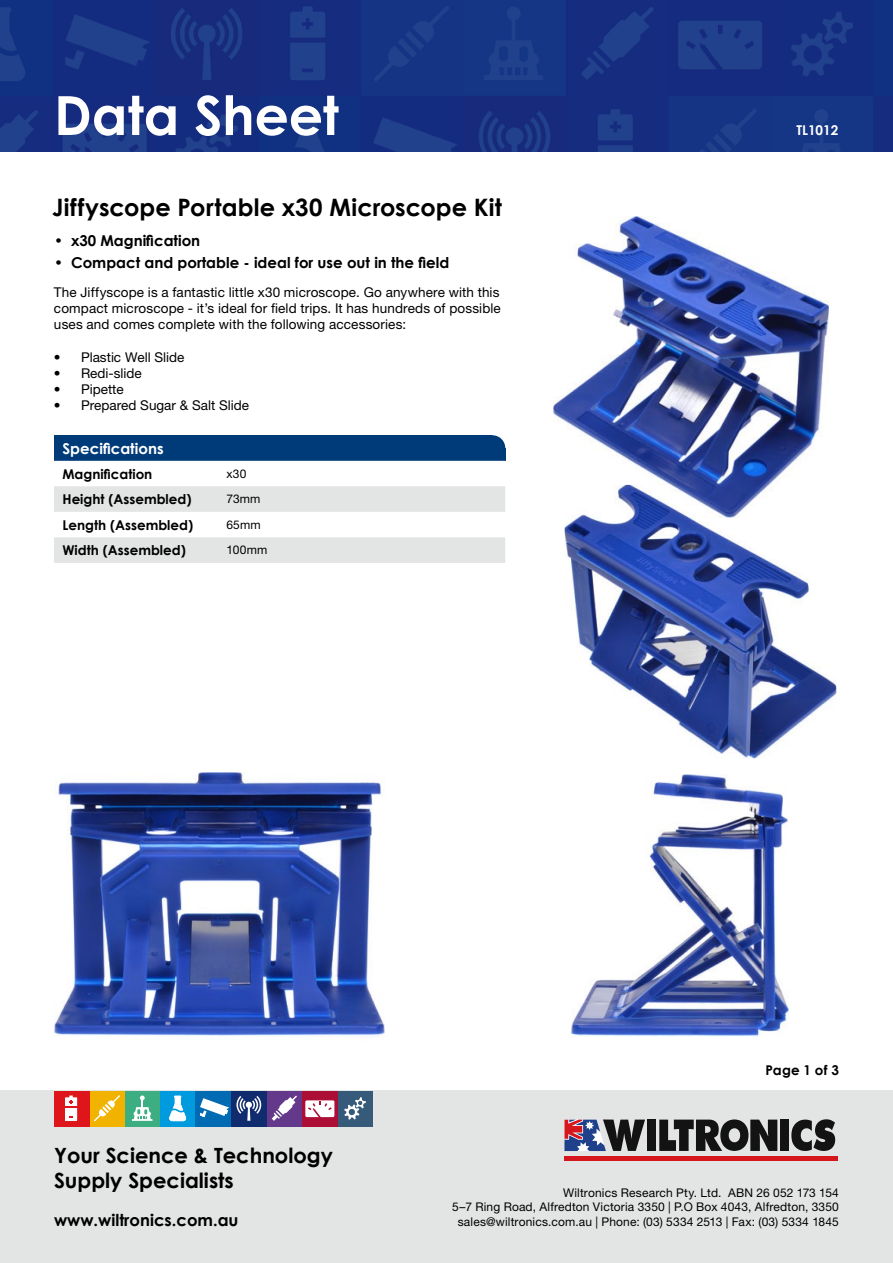
<style>
.page{position:relative;width:893px;height:1263px;background:#fff}
.page>*{position:absolute;margin:0;border:0;box-sizing:border-box;transform-origin:0 0}
.t1{font:700 54px "Century Gothic";letter-spacing:-.005em;color:#fff}
.t2{font:700 24px "Century Gothic";letter-spacing:.005em;color:#000}
.t3{font:700 21px/25.2px "Century Gothic";color:#000}
.t4{font:700 16.5px "Century Gothic";color:#000}
.t5{font:700 15px "Century Gothic";color:#000}
.t6{font:700 15px "Century Gothic";color:#fff}
.t7{font:13.5px/16.2px "Helvetica Neue LT Std";color:#000;text-align:justify}
.t8{font:700 13.5px "Century Gothic";color:#000}
.t9{font:700 13.5px "Century Gothic";color:#fff}
.t10{font:12px/14.4px "Helvetica Neue LT Std";letter-spacing:.015em;color:#000;text-align:right}
</style>
<div class="page">
<div style="left:0;top:1091px;width:893px;height:172px;background:#e3e4e4"></div>
<hr style="left:564px;top:1156px;width:274px;height:4px;background:#d5161c">
<svg style="left:564px;top:1119px;width:81px;height:32px"></svg>
<div style="left:647px;top:1119px;width:9px;height:32px;background:#121312"></div>
<div style="left:780px;top:1120px;width:9px;height:31px;background:#121312"></div>
<svg style="left:791px;top:1119px;width:44px;height:32px"></svg>
<svg style="left:659px;top:1119px;width:118px;height:32px"></svg>
<img style="left:0;top:0;width:893px;height:151px">
<div style="left:267px;top:1091px;width:35px;height:35px;background:#64388b"></div>
<svg style="left:271px;top:1095px;width:26px;height:26px"></svg>
<div style="left:89px;top:1091px;width:36px;height:35px;background:#f2b300"></div>
<svg style="left:94px;top:1095px;width:26px;height:26px"></svg>
<div style="left:125px;top:1091px;width:35px;height:35px;background:#3cae82"></div>
<svg style="left:132px;top:1095px;width:21px;height:26px"></svg>
<div style="left:337px;top:1091px;width:36px;height:35px;background:#365b7a"></div>
<svg style="left:344px;top:1097px;width:22px;height:23px"></svg>
<div style="left:231px;top:1091px;width:36px;height:35px;background:#112c6e"></div>
<svg style="left:236px;top:1096px;width:25px;height:25px"></svg>
<div style="left:54px;top:1091px;width:35px;height:35px;background:#de151a"></div>
<svg style="left:65px;top:1095px;width:12px;height:26px"></svg>
<div style="left:160px;top:1091px;width:36px;height:35px;background:#009bde"></div>
<svg style="left:169px;top:1096px;width:18px;height:25px"></svg>
<div style="left:196px;top:1091px;width:35px;height:35px;background:#006ab3"></div>
<svg style="left:200px;top:1098px;width:29px;height:19px"></svg>
<div style="left:302px;top:1091px;width:35px;height:35px;background:#ac0e36"></div>
<div style="left:305px;top:1100px;width:29px;height:17px;background:#fff;border-radius:2px"></div>
<svg style="left:308px;top:1102px;width:24px;height:16px"></svg>
<div style="left:54px;top:435px;width:451px;height:26px;background:#003b79"></div>
<svg style="left:54px;top:486px;width:451px;height:77px"></svg>
<svg style="left:492px;top:435px;width:14px;height:13px"></svg>
<img style="left:553px;top:216px;width:276px;height:269px">
<img style="left:564px;top:485px;width:272px;height:273px">
<img style="left:572px;top:774px;width:216px;height:262px">
<img style="left:54px;top:773px;width:330px;height:263px">
<h1 class="t1" style="left:54px;top:74px;width:286px">Data Sheet</h1>
<h2 class="t2" style="left:52px;top:189px;width:451px">Jiffyscope Portable x30 Microscope Kit</h2>
<p class="t5" style="left:54px;top:229px;width:148px">• x30 Magnification</p>
<p class="t5" style="left:54px;top:252px;width:397px">• Compact and portable - ideal for use out in the field</p>
<p class="t7" style="left:54px;top:284px;width:448px">The Jiffyscope is a fantastic little x30 microscope. Go anywhere with this compact microscope - it’s ideal for field trips. It has hundreds of possible uses and comes complete with the following accessories:</p>
<p class="t7" style="left:54px;top:349px;width:132px">• Plastic Well Slide</p>
<p class="t7" style="left:54px;top:365px;width:89px">• Redi-slide</p>
<p class="t7" style="left:54px;top:381px;width:71px">• Pipette</p>
<p class="t7" style="left:54px;top:397px;width:197px">• Prepared Sugar &amp; Salt Slide</p>
<p class="t6" style="left:63px;top:437px;width:103px">Specifications</p>
<p class="t8" style="left:63px;top:463px;width:91px">Magnification</p>
<p class="t10" style="left:226px;top:466px;width:21px">x30</p>
<p class="t8" style="left:63px;top:489px;width:131px">Height (Assembled)</p>
<p class="t10" style="left:226px;top:492px;width:36px">73mm</p>
<p class="t8" style="left:63px;top:514px;width:132px">Length (Assembled)</p>
<p class="t10" style="left:226px;top:517px;width:36px">65mm</p>
<p class="t8" style="left:63px;top:540px;width:125px">Width (Assembled)</p>
<p class="t10" style="left:226px;top:543px;width:42px">100mm</p>
<p class="t9" style="left:796px;top:120px;width:43px">TL1012</p>
<p class="t8" style="left:765px;top:1059px;width:75px">Page 1 of 3</p>
<h3 class="t3" style="left:54px;top:1142px;width:280px">Your Science &amp; Technology<br>Supply Specialists</h3>
<p class="t4" style="left:54px;top:1207px;width:186px">www.wiltronics.com.au</p>
<p class="t10" style="left:452px;top:1185px;width:388px">Wiltronics Research Pty. Ltd. ABN 26 052 173 154<br>5–7 Ring Road, Alfredton Victoria 3350 | P.O Box 4043, Alfredton, 3350 sales@wiltronics.com.au | Phone: (03) 5334 2513 | Fax: (03) 5334 1845</p>
</div>
